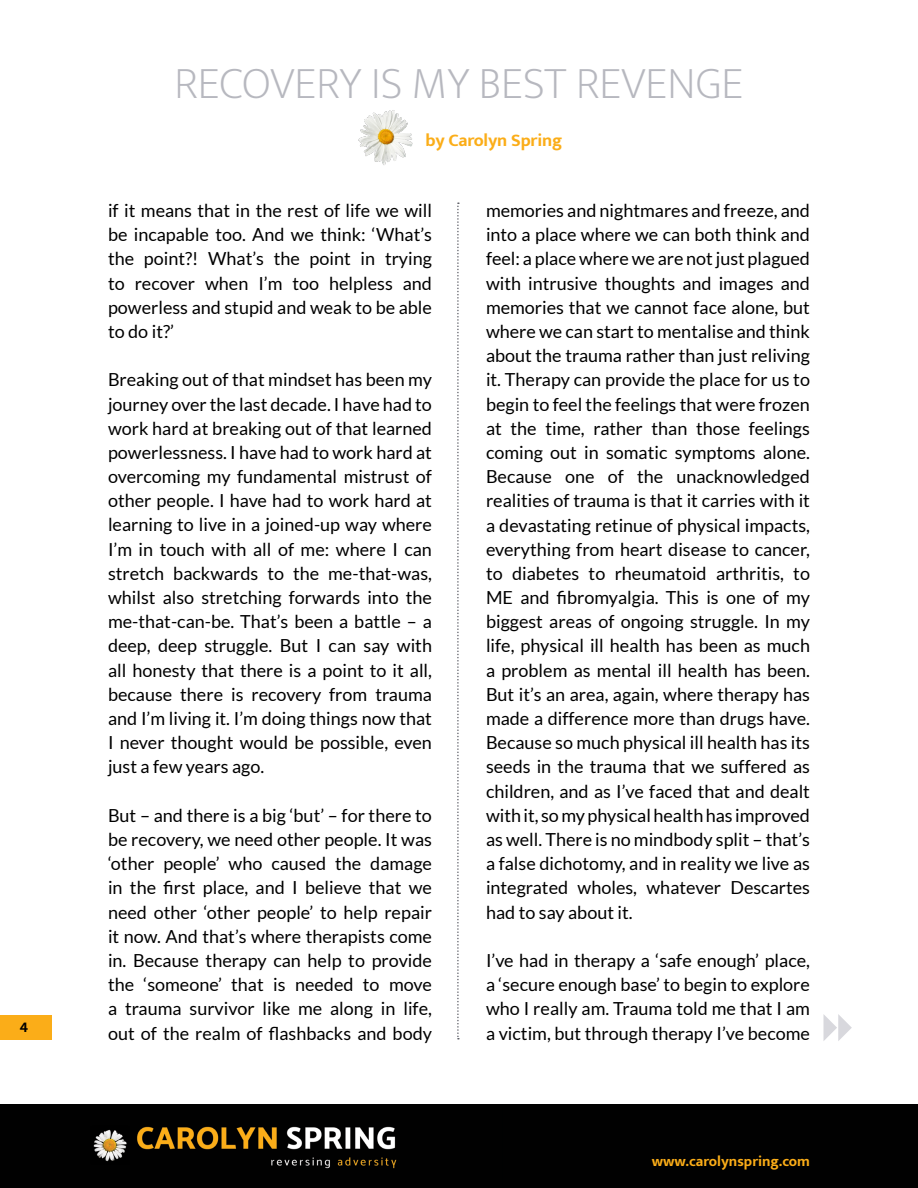
<style>
.page{position:relative;width:918px;height:1188px;background:#fff}
.page>*{position:absolute;margin:0;border:0;box-sizing:border-box;transform-origin:0 0}
.t1{font:200 45px "Mukta";color:#b7b8bf}
.t2{font:18px/24.2px "Lato";color:#000;text-align:justify}
.t3{font:700 18px "Mukta";letter-spacing:-.01em;color:#fbad18}
.t4{font:700 15px "Mukta";color:#fbad18}
.t5{font:700 15px "Mukta";color:#000}
</style>
<div class="page">
<img style="left:358px;top:110px;width:55px;height:55px">
<svg style="left:457px;top:203px;width:2px;height:837px"></svg>
<div style="left:0;top:1104px;width:918px;height:84px;background:#010101"></div>
<img style="left:93px;top:1126px;width:304px;height:43px">
<svg style="left:824px;top:1014px;width:28px;height:27px"></svg>
<div style="left:0;top:1015px;width:51px;height:25px;background:#fbad18"></div>
<p class="t5" style="left:20px;top:1018px;width:10px">4</p>
<h1 class="t1" style="left:175px;top:47px;width:570px">RECOVERY IS MY BEST REVENGE</h1>
<p class="t3" style="left:425px;top:129px;width:138px">by Carolyn Spring</p>
<p class="t2" style="left:108px;top:198px;width:326px">if it means that in the rest of life we will be incapable too. And we think: ‘What’s the point?! What’s the point in trying to recover when I’m too helpless and powerless and stupid and weak to be able to do it?’</p>
<p class="t2" style="left:108px;top:368px;width:326px">Breaking out of that mindset has been my journey over the last decade. I have had to work hard at breaking out of that learned powerlessness. I have had to work hard at overcoming my fundamental mistrust of other people. I have had to work hard at learning to live in a joined-up way where I’m in touch with all of me: where I can stretch backwards to the me-that-was, whilst also stretching forwards into the me-that-can-be. That’s been a battle – a deep, deep struggle. But I can say with all honesty that there is a point to it all, because there is recovery from trauma and I’m living it. I’m doing things now that I never thought would be possible, even just a few years ago.</p>
<p class="t2" style="left:108px;top:803px;width:326px">But – and there is a big ‘but’ – for there to be recovery, we need other people. It was ‘other people’ who caused the damage in the first place, and I believe that we need other ‘other people’ to help repair it now. And that’s where therapists come in. Because therapy can help to provide the ‘someone’ that is needed to move a trauma survivor like me along in life, out of the realm of flashbacks and body</p>
<p class="t2" style="left:486px;top:198px;width:326px">memories and nightmares and freeze, and into a place where we can both think and feel: a place where we are not just plagued with intrusive thoughts and images and memories that we cannot face alone, but where we can start to mentalise and think about the trauma rather than just reliving it. Therapy can provide the place for us to begin to feel the feelings that were frozen at the time, rather than those feelings coming out in somatic symptoms alone.<br>Because one of the unacknowledged realities of trauma is that it carries with it a devastating retinue of physical impacts, everything from heart disease to cancer, to diabetes to rheumatoid arthritis, to ME and fibromyalgia. This is one of my biggest areas of ongoing struggle. In my life, physical ill health has been as much a problem as mental ill health has been.<br>But it’s an area, again, where therapy has made a difference more than drugs have.<br>Because so much physical ill health has its seeds in the trauma that we suffered as children, and as I’ve faced that and dealt with it, so my physical health has improved as well. There is no mindbody split – that’s a false dichotomy, and in reality we live as integrated wholes, whatever Descartes had to say about it.</p>
<p class="t2" style="left:486px;top:948px;width:326px">I’ve had in therapy a ‘safe enough’ place, a ‘secure enough base’ to begin to explore who I really am. Trauma told me that I am a victim, but through therapy I’ve become</p>
<p class="t4" style="left:652px;top:1152px;width:160px">www.carolynspring.com</p>
</div>
